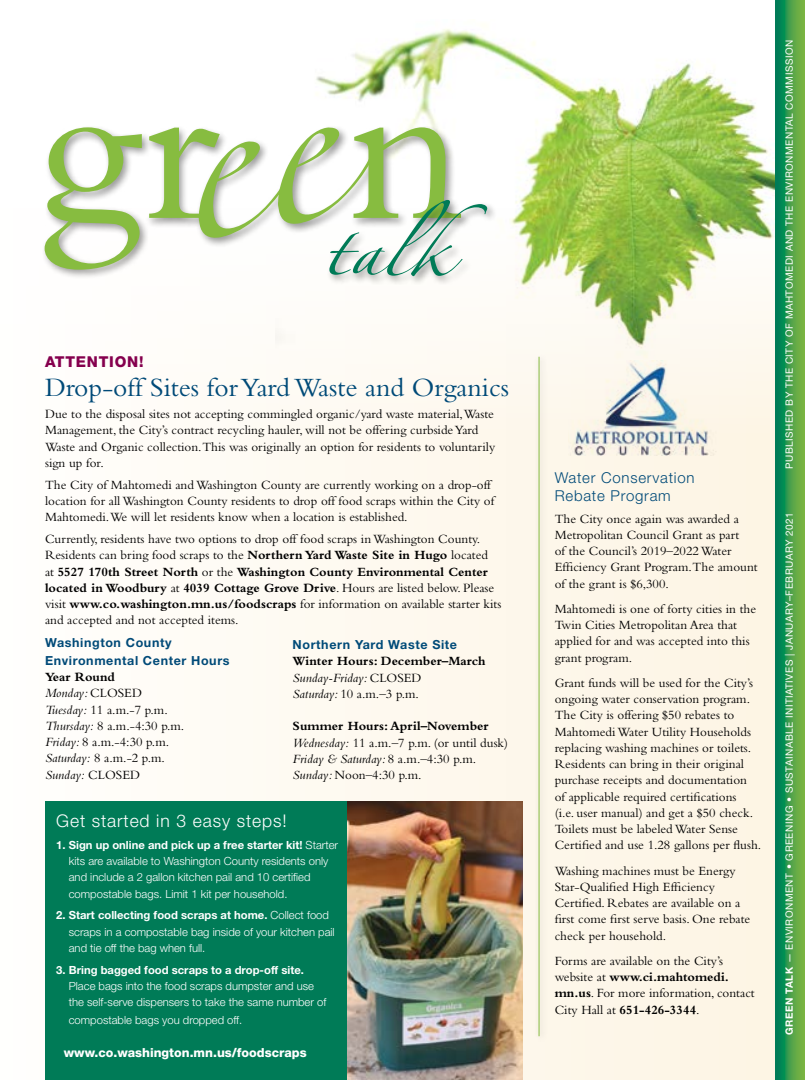
<style>
.page{position:relative;width:805px;height:1080px;background:#fff}
.page>*{position:absolute;margin:0;border:0;box-sizing:border-box;transform-origin:0 0}
.t1{font:222.38px "Bembo";color:#87bc40}
.t2{font:112.38px "Linotype Zapfino One";color:#007b57;scale:1.18 1}
.t3{font:27.5px "Bembo";color:#004a78}
.t4{font:300 17.5px "Helvetica Neue LT Std";letter-spacing:.05em;color:#fff}
.t5{font:300 15px/17.5px "Helvetica Neue LT Std";letter-spacing:.05em;color:#004a78}
.t6{font:800 15px "Helvetica Neue LT Std";letter-spacing:.05em;color:#85004e}
.t7{font:13.12px/16.2px "Bembo";color:#000}
.t8{font:700 13.12px/16.2px "Bembo";color:#000}
.t9{font:700 12.5px/17.5px "Helvetica Neue LT Std";letter-spacing:.05em;color:#004a78}
.t10{font:800 12.5px "Helvetica Neue LT Std";color:#fff}
.t11{font:300 11.25px/16.2px "Helvetica Neue LT Std";color:#fff}
.t12{font:700 11.25px "Helvetica Neue LT Std";color:#fff}
.t13{font:10px "Helvetica Neue LT Std";letter-spacing:.05em;color:#fff}
.s1{font-weight:700}
.s2{font-style:italic}
.s3{font-weight:400;font-style:italic}
.s4{font-weight:400}
</style>
<div class="page">
<div style="left:0;top:208px;width:804px;height:872px;background:linear-gradient(to right,#fffefd,#fcf4e2)"></div>
<img style="left:276px;top:29px;width:499px;height:343px">
<svg style="left:775px;top:0;width:29px;height:1080px;background:#399a4c"></svg>
<div style="left:41px;top:124px;width:430px;height:155px;background:#000;opacity:.4"></div>
<div style="left:326px;top:198px;width:171px;height:89px;background:#000;opacity:.4"></div>
<img style="left:568px;top:360px;width:159px;height:95px">
<div style="left:533px;top:352px;width:14px;height:692px;background:#000;opacity:.3"></div>
<hr style="left:538px;top:357px;width:1px;height:679px;background:#87bc40">
<div style="left:46px;top:802px;width:476px;height:278px;background:#007b57"></div>
<img style="left:347px;top:802px;width:175px;height:278px">
<svg style="left:187px;top:121px;width:193px;height:119px"></svg>
<h1 class="t1" style="left:37px;top:19px;width:182px">gr</h1>
<h2 class="t2" style="left:321px;top:170px;width:122px">talk<sup>n</sup></h2>
<p class="t6" style="left:45px;top:353px;width:100px">ATTENTION!</p>
<h3 class="t3" style="left:45px;top:372px;width:465px">Drop-off Sites for Yard Waste and Organics</h3>
<p class="t7" style="left:45px;top:406px;width:451px">Due to the disposal sites not accepting commingled organic/yard waste material,Waste Management, the City’s contract recycling hauler, will not be offering curbside Yard Waste and Organic collection.This was originally an option for residents to voluntarily sign up for.</p>
<p class="t7" style="left:45px;top:476px;width:450px">The City of Mahtomedi and Washington County are currently working on a drop-off location for all Washington County residents to drop off food scraps within the City of<br>Mahtomedi.We will let residents know when a location is established.</p>
<p class="t7" style="left:45px;top:531px;width:458px">Currently, residents have two options to drop off food scraps in Washington County.<br>Residents can bring food scraps to the <span class="s1">Northern Yard Waste Site in Hugo</span> located<br>at <span class="s1">5527 170th Street North</span> or the <span class="s1">Washington County Environmental Center located in Woodbury</span> at <span class="s1">4039 Cottage Grove Drive</span>. Hours are listed below. Please visit <span class="s1">www.co.washington.mn.us/foodscraps</span> for information on available starter kits and accepted and not accepted items.</p>
<p class="t9" style="left:45px;top:634px;width:186px">Washington County<br>Environmental Center Hours</p>
<p class="t7" style="left:45px;top:669px;width:141px"><span class="s1">Year Round<br></span><span class="s2">Monday:</span> CLOSED<br><span class="s2">Tuesday:</span> 11 a.m.-7 p.m.<br><span class="s2">Thursday:</span> 8 a.m.-4:30 p.m.<br><span class="s2">Friday:</span> 8 a.m.-4:30 p.m.<br><span class="s2">Saturday:</span> 8 a.m.-2 p.m.<br><span class="s2">Sunday:</span> CLOSED</p>
<p class="t9" style="left:292px;top:636px;width:166px">Northern Yard Waste Site</p>
<p class="t8" style="left:292px;top:653px;width:194px">Winter Hours: December–March<br><span class="s3">Sunday-Friday:</span> <span class="s4">CLOSED<br></span><span class="s3">Saturday:</span> <span class="s4">10 a.m.–3 p.m.</span></p>
<p class="t7" style="left:292px;top:718px;width:217px"><span class="s1">Summer Hours: April–November<br></span><span class="s2">Wednesday:</span> 11 a.m.–7 p.m. (or until dusk)<br><span class="s2">Friday &amp; Saturday:</span> 8 a.m.–4:30 p.m.<br><span class="s2">Sunday:</span> Noon–4:30 p.m.</p>
<h3 class="t4" style="left:56px;top:810px;width:232px">Get started in 3 easy steps!</h3>
<p class="t11" style="left:69px;top:837px;width:271px;text-indent:-13px"><span class="s1">1. Sign up online and pick up a free starter kit!</span> Starter kits are available to Washington County residents only and include a 2 gallon kitchen pail and 10 certified compostable bags. Limit 1 kit per household.</p>
<p class="t11" style="left:69px;top:907px;width:267px;text-indent:-13px"><span class="s1">2. Start collecting food scraps at home.</span> Collect food scraps in a compostable bag inside of your kitchen pail and tie off the bag when full.</p>
<p class="t12" style="left:56px;top:963px;width:249px">3. Bring bagged food scraps to a drop-off site.</p>
<p class="t11" style="left:69px;top:978px;width:259px">Place bags into the food scraps dumpster and use the self-serve dispensers to take the same number of</p>
<p class="t11" style="left:69px;top:1011px;width:175px">compostable bags you dropped off.</p>
<p class="t10" style="left:64px;top:1045px;width:244px">www.co.washington.mn.us/foodscraps</p>
<p class="t5" style="left:554px;top:469px;width:141px">Water Conservation<br>Rebate Program</p>
<p class="t7" style="left:554px;top:510px;width:204px">The City once again was awarded a<br>Metropolitan Council Grant as part<br>of the Council’s 2019–2022 Water<br>Efficiency Grant Program.The amount of the grant is $6,300.</p>
<p class="t7" style="left:554px;top:600px;width:203px">Mahtomedi is one of forty cities in the<br>Twin Cities Metropolitan Area that applied for and was accepted into this grant program.</p>
<p class="t7" style="left:554px;top:674px;width:208px">Grant funds will be used for the City’s ongoing water conservation program.<br>The City is offering $50 rebates to Mahtomedi Water Utility Households replacing washing machines or toilets.<br>Residents can bring in their original purchase receipts and documentation<br>of applicable required certifications<br>(i.e. user manual) and get a $50 check.<br>Toilets must be labeled Water Sense Certified and use 1.28 gallons per flush.</p>
<p class="t7" style="left:554px;top:862px;width:197px">Washing machines must be Energy<br>Star-Qualified High Efficiency<br>Certified. Rebates are available on a first come first serve basis. One rebate check per household.</p>
<p class="t7" style="left:554px;top:952px;width:201px">Forms are available on the City’s website at <span class="s1">www.ci.mahtomedi. mn.us</span>. For more information, contact<br>City Hall at <span class="s1">651-426-3344</span>.</p>
<p class="t13" style="left:783px;top:469px;width:431px;rotate:-90deg">PUBLISHED BY THE CITY OF MAHTOMEDI AND THE ENVIRONMENTAL COMMISSION</p>
<p class="t13" style="left:783px;top:1035px;width:524px;rotate:-90deg"><span class="s1">GREEN TALK</span> — ENVIRONMENT • GREENING • SUSTAINABLE INITIATIVES | JANUARY–FEBRUARY 2021</p>
</div>
